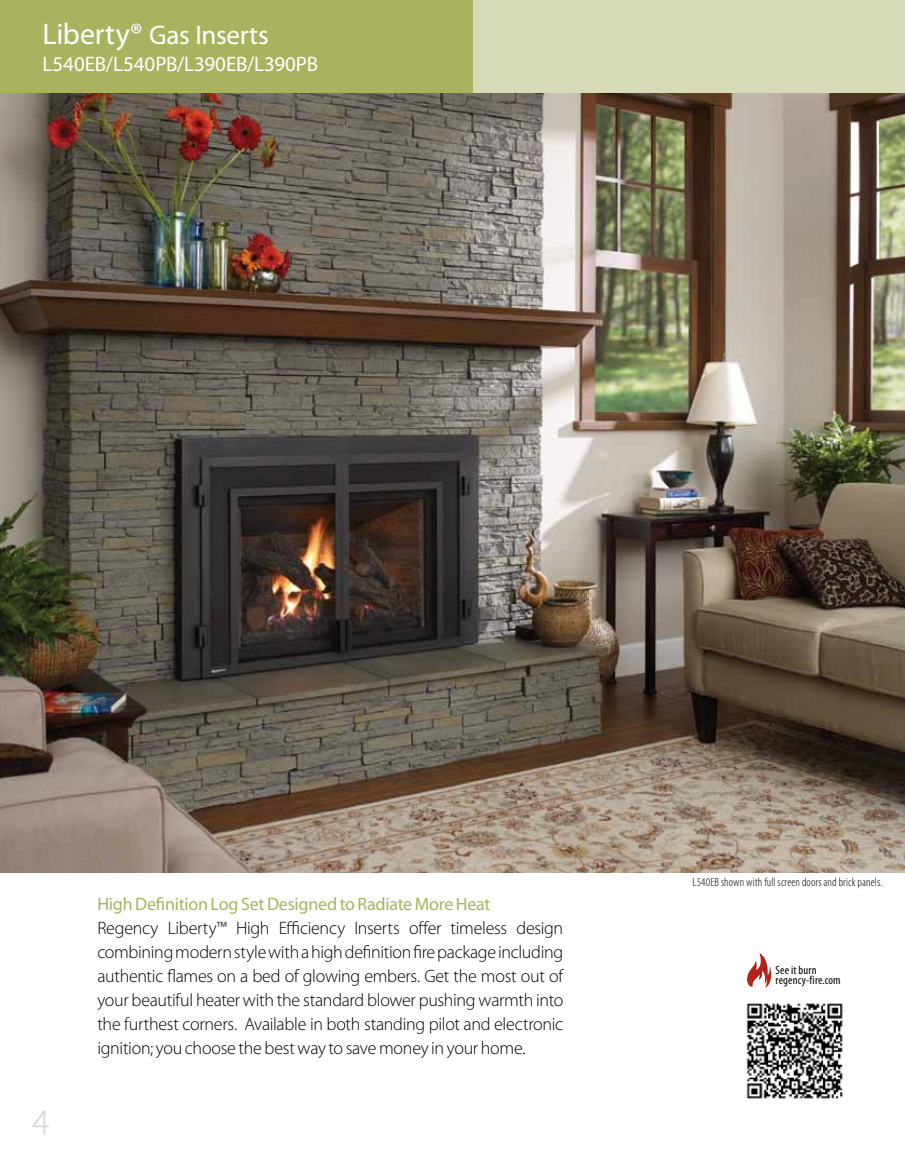
<style>
.page{position:relative;width:905px;height:1161px;background:#fff}
.page>*{position:absolute;margin:0;border:0;box-sizing:border-box;transform-origin:0 0}
.t1{font:300 36px "Myriad Pro";color:#d1d3d4}
.t2{font:27px "Myriad Pro";letter-spacing:-.005em;color:#fff}
.t3{font:21px "Myriad Pro";color:#fff}
.t4{font:300 18px/24px "Myriad Pro";letter-spacing:-.015em;color:#000;text-align:justify}
.t5{font:18px "Myriad Pro";letter-spacing:-.01em;color:#a9b35f}
.t6{font:300 condensed 12px "Myriad Pro";letter-spacing:.01em;color:#000}
.t7{font:condensed 12px/10.5px "Myriad Pro";letter-spacing:.015em;color:#000}
.s1{font-size:30px}
</style>
<div class="page">
<div style="left:330px;top:0;width:574px;height:94px;background:#d7dab6"></div>
<div style="left:0;top:0;width:472px;height:94px;background:#a9b35f"></div>
<img style="left:0;top:93px;width:904px;height:779px">
<img style="left:746px;top:1003px;width:97px;height:96px">
<svg style="left:747px;top:953px;width:25px;height:35px"></svg>
<h2 class="t2" style="left:43px;top:18px;width:228px"><span class="s1">Liberty®</span> Gas Inserts</h2>
<p class="t3" style="left:43px;top:51px;width:277px">L540EB/L540PB/L390EB/L390PB</p>
<h1 class="t1" style="left:32px;top:1100px;width:19px">4</h1>
<p class="t5" style="left:97px;top:893px;width:395px">High Definition Log Set Designed to Radiate More Heat</p>
<p class="t4" style="left:97px;top:916px;width:467px">Regency Liberty™ High Efficiency Inserts offer timeless design combining modern style with a high definition fire package including authentic flames on a bed of glowing embers. Get the most out of your beautiful heater with the standard blower pushing warmth into the furthest corners. Available in both standing pilot and electronic ignition; you choose the best way to save money in your home.</p>
<p class="t6" style="left:692px;top:875px;width:191px">L540EB shown with full screen doors and brick panels.</p>
<p class="t7" style="left:775px;top:964px;width:67px">See it burn regency-fire.com</p>
</div>
